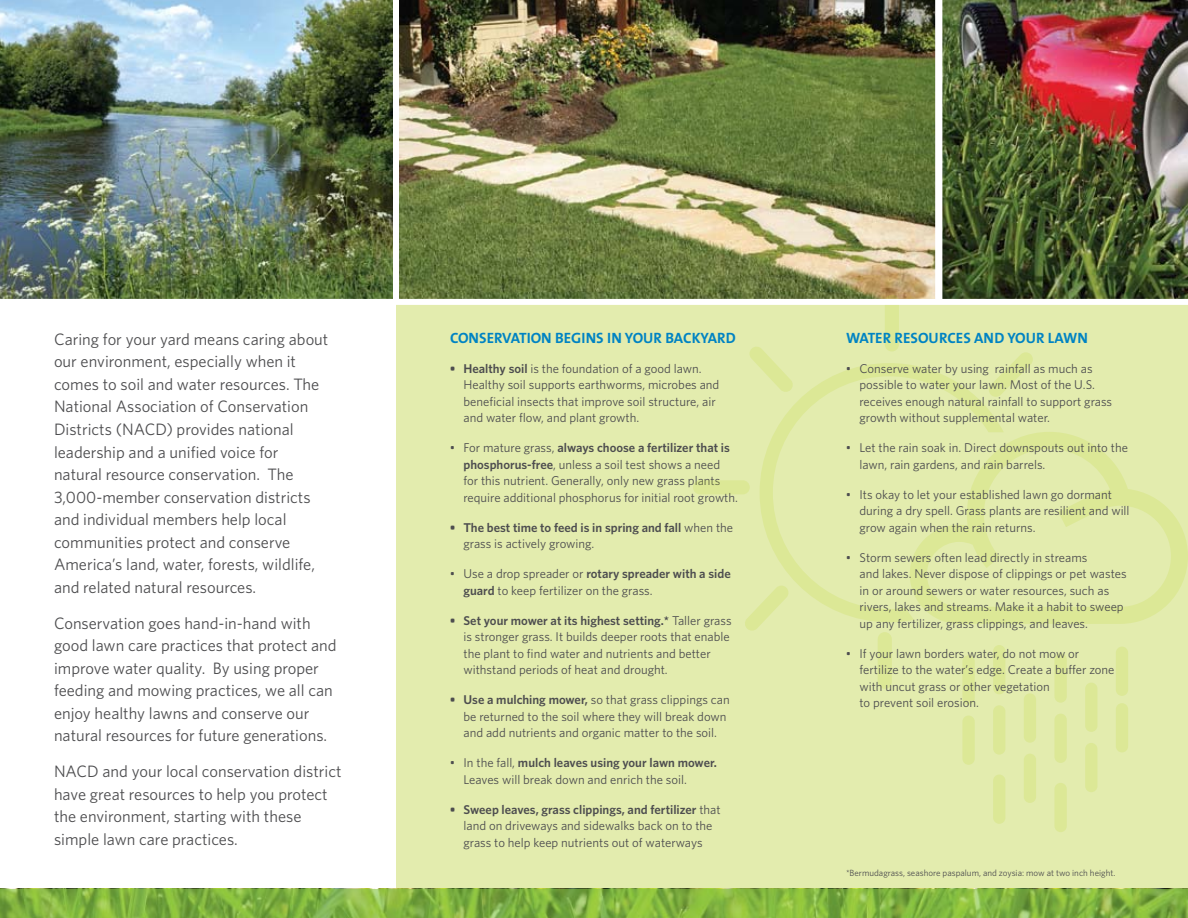
<style>
.page{position:relative;width:1188px;height:918px;background:#fff}
.page>*{position:absolute;margin:0;border:0;box-sizing:border-box;transform-origin:0 0}
.t1{font:16.5px/22.5px "Whitney";color:#4d4d4f}
.t2{font:15px "The Sans Bold Caps";color:#0083c3}
.t3{font:12.75px/16.5px "Whitney";color:#4d4d4f}
.t4{font:600 12.75px/16.5px "Whitney";color:#4d4d4f}
.t5{font:9px "Whitney";color:#4d4d4f}
.s1{font-weight:600}
.s2{font-weight:400}
</style>
<div class="page">
<div style="left:396px;top:303px;width:792px;height:615px;background:#e3ecae"></div>
<img style="left:399px;top:0;width:536px;height:299px">
<img style="left:0;top:0;width:393px;height:299px">
<img style="left:942px;top:0;width:246px;height:299px">
<svg style="left:0;top:889px;width:1188px;height:29px;background:#81b240"></svg>
<svg style="left:760px;top:363px;width:243px;height:259px"></svg>
<div style="left:885px;top:295px;width:14px;height:57px;background:#dce896;border-radius:7px"></div>
<svg style="left:988px;top:352px;width:45px;height:46px"></svg>
<svg style="left:749px;top:347px;width:45px;height:46px"></svg>
<div style="left:693px;top:480px;width:57px;height:14px;background:#dce896;border-radius:7px"></div>
<svg style="left:745px;top:585px;width:44px;height:46px"></svg>
<div style="left:878px;top:632px;width:14px;height:57px;background:#dce896;border-radius:7px"></div>
<svg style="left:910px;top:432px;width:278px;height:192px"></svg>
<div style="left:1116px;top:647px;width:12px;height:49px;background:#dce896;border-radius:6px"></div>
<div style="left:1085px;top:683px;width:12px;height:49px;background:#dce896;border-radius:6px"></div>
<div style="left:1054px;top:653px;width:13px;height:50px;background:#dce896;border-radius:6px"></div>
<div style="left:1024px;top:693px;width:12px;height:50px;background:#dce896;border-radius:6px"></div>
<div style="left:993px;top:645px;width:12px;height:49px;background:#dce896;border-radius:6px"></div>
<div style="left:962px;top:655px;width:13px;height:50px;background:#dce896;border-radius:6px"></div>
<div style="left:1116px;top:703px;width:12px;height:49px;background:#dce896;border-radius:6px"></div>
<div style="left:1085px;top:743px;width:12px;height:49px;background:#dce896;border-radius:6px"></div>
<div style="left:1054px;top:714px;width:13px;height:49px;background:#dce896;border-radius:6px"></div>
<div style="left:1024px;top:754px;width:12px;height:49px;background:#dce896;border-radius:6px"></div>
<div style="left:993px;top:705px;width:12px;height:50px;background:#dce896;border-radius:6px"></div>
<div style="left:962px;top:716px;width:13px;height:49px;background:#dce896;border-radius:6px"></div>
<div style="left:1054px;top:783px;width:13px;height:49px;background:#dce896;border-radius:6px"></div>
<div style="left:993px;top:775px;width:12px;height:49px;background:#dce896;border-radius:6px"></div>
<div style="left:0;top:299px;width:1188px;height:6px;background:#fff"></div>
<p class="t1" style="left:54px;top:328px;width:276px">Caring for your yard means caring about our environment, especially when it comes to soil and water resources. The National Association of Conservation Districts (NACD) provides national leadership and a unified voice for natural resource conservation. The 3,000-member conservation districts and individual members help local communities protect and conserve America’s land, water, forests, wildlife, and related natural resources.</p>
<p class="t1" style="left:54px;top:611px;width:284px">Conservation goes hand-in-hand with good lawn care practices that protect and improve water quality. By using proper feeding and mowing practices, we all can enjoy healthy lawns and conserve our natural resources for future generations.</p>
<p class="t1" style="left:54px;top:760px;width:289px">NACD and your local conservation district have great resources to help you protect the environment, starting with these simple lawn care practices.</p>
<p class="t2" style="left:450px;top:325px;width:287px">CONSERVATION BEGINS IN YOUR BACKYARD</p>
<p class="t3" style="left:464px;top:360px;width:257px;text-indent:-14px"><span class="s1">• Healthy soil</span> is the foundation of a good lawn.<br>Healthy soil supports earthworms, microbes and beneficial insects that improve soil structure, air and water flow, and plant growth.</p>
<p class="t3" style="left:464px;top:439px;width:276px;text-indent:-14px">• For mature grass, <span class="s1">always choose a fertilizer that is phosphorus-free</span>, unless a soil test shows a need for this nutrient. Generally, only new grass plants require additional phosphorus for initial root growth.</p>
<p class="t4" style="left:464px;top:519px;width:271px;text-indent:-14px">• The best time to feed is in spring and fall <span class="s2">when the grass is actively growing.</span></p>
<p class="t3" style="left:464px;top:565px;width:269px;text-indent:-14px">• Use a drop spreader or <span class="s1">rotary spreader with a side guard</span> to keep fertilizer on the grass.</p>
<p class="t3" style="left:464px;top:612px;width:270px;text-indent:-14px"><span class="s1">• Set your mower at its highest setting.*</span> Taller grass is stronger grass. It builds deeper roots that enable the plant to find water and nutrients and better withstand periods of heat and drought.</p>
<p class="t3" style="left:464px;top:691px;width:268px;text-indent:-14px"><span class="s1">• Use a mulching mower,</span> so that grass clippings can be returned to the soil where they will break down and add nutrients and organic matter to the soil.</p>
<p class="t3" style="left:464px;top:754px;width:255px;text-indent:-14px">• In the fall, <span class="s1">mulch leaves using your lawn mower.<br></span>Leaves will break down and enrich the soil.</p>
<p class="t3" style="left:450px;top:801px;width:272px;text-align:center"><span class="s1">• Sweep leaves, grass clippings, and fertilizer</span> that land on driveways and sidewalks back on to the grass to help keep nutrients out of waterways</p>
<p class="t2" style="left:846px;top:325px;width:243px">WATER RESOURCES AND YOUR LAWN</p>
<p class="t3" style="left:860px;top:360px;width:254px;text-indent:-14px">• Conserve water by using rainfall as much as possible to water your lawn. Most of the U.S. receives enough natural rainfall to support grass growth without supplemental water.</p>
<p class="t3" style="left:860px;top:439px;width:270px;text-indent:-14px">• Let the rain soak in. Direct downspouts out into the lawn, rain gardens, and rain barrels.</p>
<p class="t3" style="left:860px;top:486px;width:272px;text-indent:-14px">• Its okay to let your established lawn go dormant during a dry spell. Grass plants are resilient and will grow again when the rain returns.</p>
<p class="t3" style="left:860px;top:549px;width:269px;text-indent:-14px">• Storm sewers often lead directly in streams<br>and lakes. Never dispose of clippings or pet wastes in or around sewers or water resources, such as rivers, lakes and streams. Make it a habit to sweep up any fertilizer, grass clippings, and leaves.</p>
<p class="t3" style="left:860px;top:645px;width:257px;text-indent:-14px">• If your lawn borders water, do not mow or fertilize to the water’s edge. Create a buffer zone with uncut grass or other vegetation<br>to prevent soil erosion.</p>
<p class="t5" style="left:846px;top:867px;width:271px">*Bermudagrass, seashore paspalum, and zoysia: mow at two inch height.</p>
</div>
